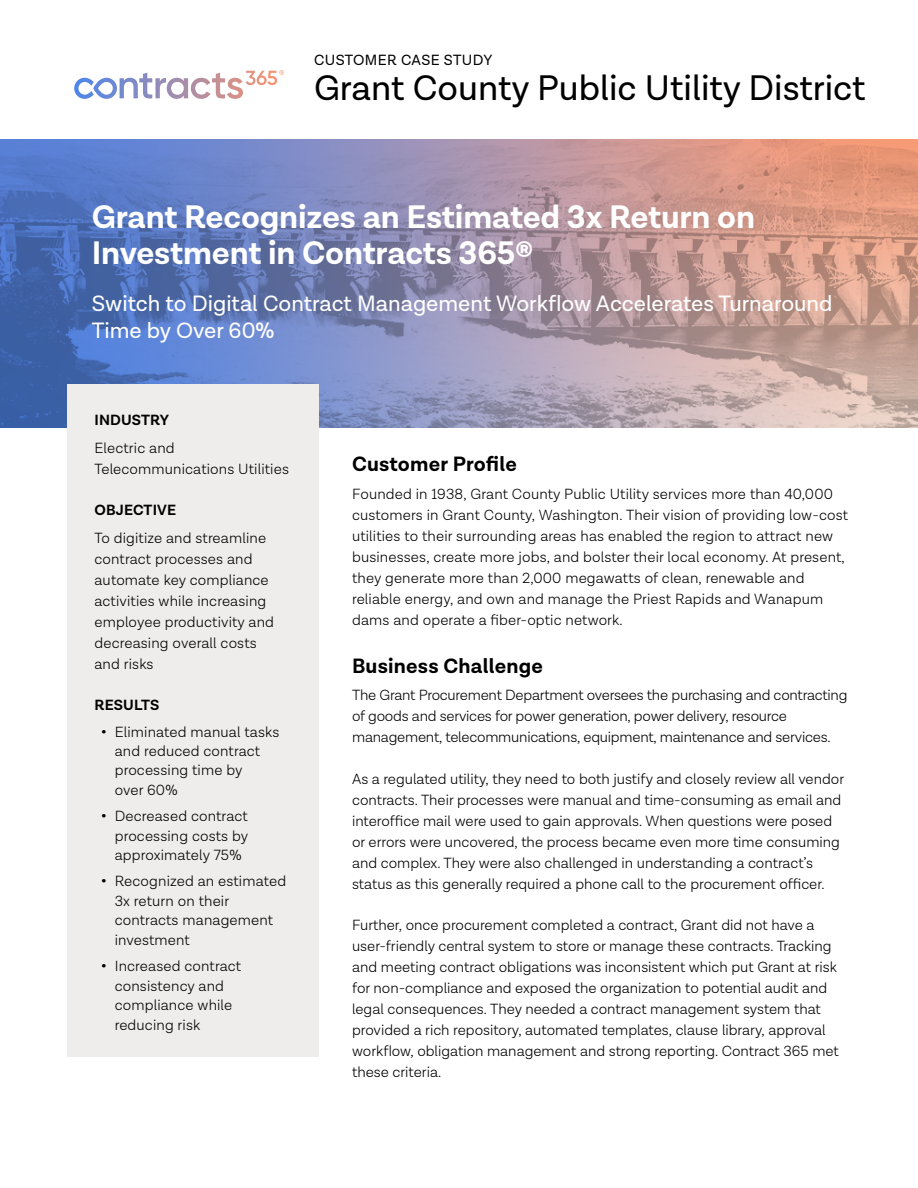
<style>
.page{position:relative;width:918px;height:1188px;background:#fff}
.page>*{position:absolute;margin:0;border:0;box-sizing:border-box;transform-origin:0 0}
.t1{font:36px "Lota Grotesque";color:#000}
.t2{font:700 33px/36px "Lota Grotesque";letter-spacing:-.005em;color:#fff}
.t3{font:22.5px/27px "Lota Grotesque";color:#fff}
.t4{font:700 21px "Lota Grotesque";letter-spacing:.01em;color:#000}
.t5{font:300 15px/21px "Lota Grotesque";color:#000}
.t6{font:700 15px "Lota Grotesque";letter-spacing:.01em;color:#000}
.t7{font:15px "Lota Grotesque";letter-spacing:.025em;color:#000}
.s1{font-weight:600}
</style>
<div class="page">
<svg style="left:139px;top:70px;width:145px;height:29px"></svg>
<img style="left:0;top:139px;width:918px;height:289px">
<div style="left:68px;top:384px;width:251px;height:673px;background:#eeedeb"></div>
<p class="t7" style="left:314px;top:52px;width:180px">CUSTOMER CASE STUDY</p>
<h1 class="t1" style="left:314px;top:67px;width:553px">Grant County Public Utility District</h1>
<h2 class="t2" style="left:92px;top:200px;width:665px">Grant Recognizes an Estimated 3x Return on<br>Investment in Contracts 365®</h2>
<h3 class="t3" style="left:92px;top:291px;width:742px">Switch to Digital Contract Management Workflow Accelerates Turnaround<br>Time by Over 60%</h3>
<p class="t6" style="left:94px;top:412px;width:76px">INDUSTRY</p>
<p class="t5" style="left:94px;top:438px;width:196px">Electric and<br>Telecommunications Utilities</p>
<p class="t6" style="left:94px;top:502px;width:83px">OBJECTIVE</p>
<p class="t5" style="left:94px;top:528px;width:181px">To digitize and streamline contract processes and automate key compliance activities while increasing employee productivity and decreasing overall costs and risks</p>
<p class="t6" style="left:94px;top:697px;width:66px">RESULTS</p>
<p class="t5" style="left:115px;top:722px;width:166px;line-height:19.5px;text-indent:-13px"><span class="s1">•</span> Eliminated manual tasks and reduced contract processing time by<br>over 60%</p>
<p class="t5" style="left:115px;top:807px;width:135px;line-height:19.5px;text-align:justify;text-indent:-14px"><span class="s1">•</span> Decreased contract processing costs by approximately 75%</p>
<p class="t5" style="left:115px;top:872px;width:173px;line-height:19.5px;text-indent:-14px"><span class="s1">•</span> Recognized an estimated<br>3x return on their contracts management investment</p>
<p class="t5" style="left:115px;top:957px;width:128px;line-height:19.5px;text-indent:-14px"><span class="s1">•</span> Increased contract consistency and compliance while reducing risk</p>
<h3 class="t4" style="left:352px;top:452px;width:166px">Customer Profile</h3>
<p class="t5" style="left:352px;top:483px;width:497px">Founded in 1938, Grant County Public Utility services more than 40,000 customers in Grant County, Washington. Their vision of providing low-cost utilities to their surrounding areas has enabled the region to attract new businesses, create more jobs, and bolster their local economy. At present, they generate more than 2,000 megawatts of clean, renewable and reliable energy, and own and manage the Priest Rapids and Wanapum dams and operate a fiber-optic network.</p>
<h3 class="t4" style="left:352px;top:653px;width:192px">Business Challenge</h3>
<p class="t5" style="left:352px;top:685px;width:497px">The Grant Procurement Department oversees the purchasing and contracting of goods and services for power generation, power delivery, resource management, telecommunications, equipment, maintenance and services.</p>
<p class="t5" style="left:352px;top:768px;width:494px">As a regulated utility, they need to both justify and closely review all vendor contracts. Their processes were manual and time-consuming as email and interoffice mail were used to gain approvals. When questions were posed or errors were uncovered, the process became even more time consuming and complex. They were also challenged in understanding a contract’s status as this generally required a phone call to the procurement officer.</p>
<p class="t5" style="left:352px;top:915px;width:488px">Further, once procurement completed a contract, Grant did not have a user-friendly central system to store or manage these contracts. Tracking and meeting contract obligations was inconsistent which put Grant at risk for non-compliance and exposed the organization to potential audit and legal consequences. They needed a contract management system that provided a rich repository, automated templates, clause library, approval workflow, obligation management and strong reporting. Contract 365 met these criteria.</p>
</div>
